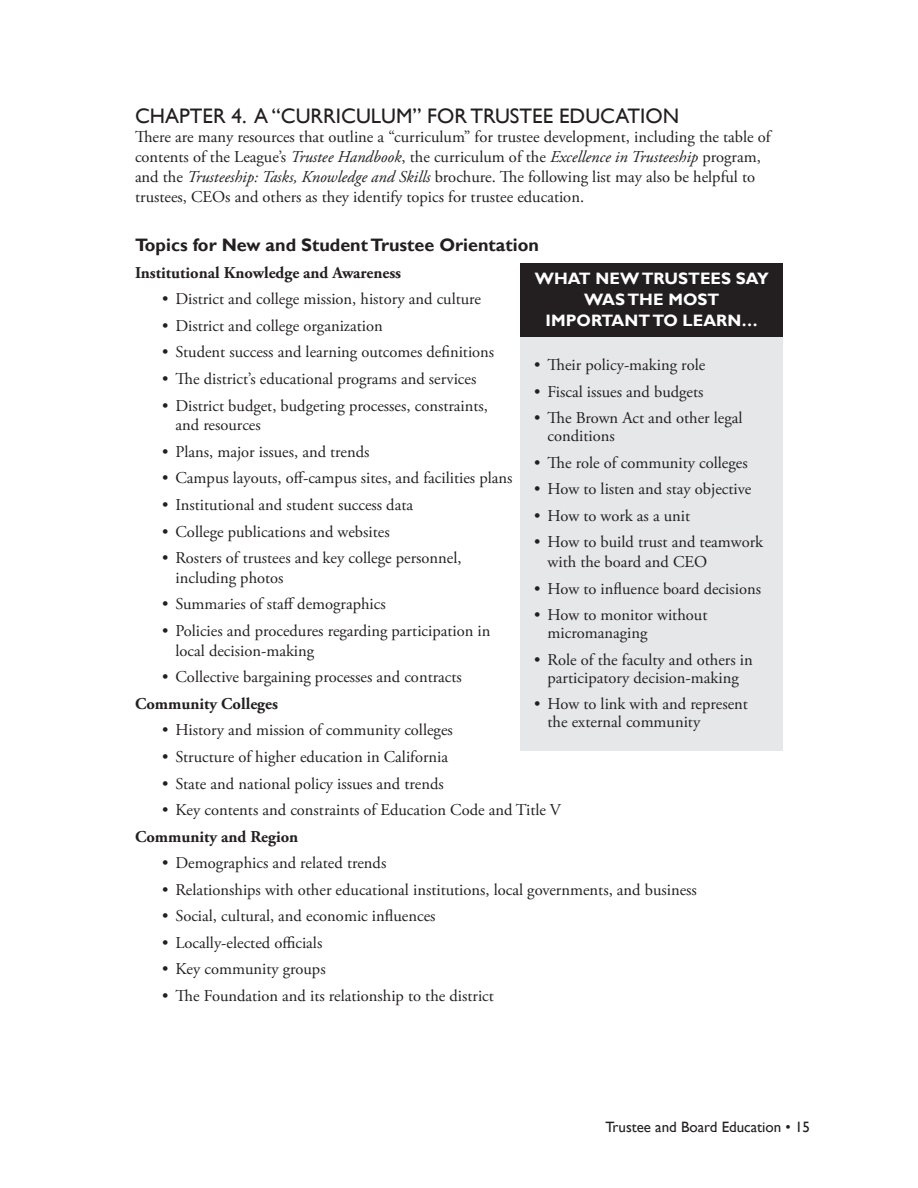
<style>
.page{position:relative;width:918px;height:1188px;background:#fff}
.page>*{position:absolute;margin:0;border:0;box-sizing:border-box;transform-origin:0 0}
.Subhead1{font:21px "Gill Sans";color:#231f20}
.Subhead2{font:700 18px "Gill Sans";color:#231f20}
.t1{font:16.5px/19.8px "Adobe Garamond Pro";color:#231f20}
.Bullet_Opening_Line{font:700 16.5px "Adobe Garamond Pro";color:#231f20}
.t2{font:700 16.5px/21px "Gill Sans";letter-spacing:.005em;color:#fff;text-align:center}
.t3{font:15px "Gill Sans";color:#231f20}
.s1{font-style:italic}
</style>
<div class="page">
<div style="left:521px;top:294px;width:262px;height:457px;background:#e6e7e9"></div>
<div style="left:521px;top:263px;width:262px;height:74px;background:#231f20"></div>
<p class="Subhead1" style="left:135px;top:103px;width:546px">CHAPTER 4. A “CURRICULUM” FOR TRUSTEE EDUCATION</p>
<p class="t1" style="left:135px;top:128px;width:637px">There are many resources that outline a “curriculum” for trustee development, including the table of contents of the League’s <span class="s1">Trustee Handbook</span>, the curriculum of the <span class="s1">Excellence in Trusteeship</span> program, and the <span class="s1">Trusteeship: Tasks, Knowledge and Skills</span> brochure. The following list may also be helpful to trustees, CEOs and others as they identify topics for trustee education.</p>
<p class="Subhead2" style="left:135px;top:234px;width:405px">Topics for New and Student Trustee Orientation</p>
<p class="Bullet_Opening_Line" style="left:135px;top:263px;width:268px">Institutional Knowledge and Awareness</p>
<p class="t1" style="left:162px;top:290px;width:321px">• District and college mission, history and culture</p>
<p class="t1" style="left:162px;top:316px;width:222px">• District and college organization</p>
<p class="t1" style="left:162px;top:343px;width:334px">• Student success and learning outcomes definitions</p>
<p class="t1" style="left:162px;top:369px;width:316px">• The district’s educational programs and services</p>
<p class="t1" style="left:176px;top:396px;width:314px;text-indent:-14px">• District budget, budgeting processes, constraints, and resources</p>
<p class="t1" style="left:162px;top:442px;width:209px">• Plans, major issues, and trends</p>
<p class="t1" style="left:162px;top:469px;width:352px">• Campus layouts, off-campus sites, and facilities plans</p>
<p class="t1" style="left:162px;top:495px;width:253px">• Institutional and student success data</p>
<p class="t1" style="left:162px;top:522px;width:229px">• College publications and websites</p>
<p class="t1" style="left:176px;top:549px;width:288px;text-indent:-14px">• Rosters of trustees and key college personnel, including photos</p>
<p class="t1" style="left:162px;top:595px;width:225px">• Summaries of staff demographics</p>
<p class="t1" style="left:176px;top:621px;width:316px;text-indent:-14px">• Policies and procedures regarding participation in local decision-making</p>
<p class="t1" style="left:162px;top:668px;width:301px">• Collective bargaining processes and contracts</p>
<p class="Bullet_Opening_Line" style="left:135px;top:694px;width:145px">Community Colleges</p>
<p class="t1" style="left:162px;top:721px;width:292px">• History and mission of community colleges</p>
<p class="t1" style="left:162px;top:747px;width:288px">• Structure of higher education in California</p>
<p class="t1" style="left:162px;top:774px;width:283px">• State and national policy issues and trends</p>
<p class="t1" style="left:162px;top:801px;width:401px">• Key contents and constraints of Education Code and Title V</p>
<p class="Bullet_Opening_Line" style="left:135px;top:827px;width:165px">Community and Region</p>
<p class="t1" style="left:162px;top:854px;width:226px">• Demographics and related trends</p>
<p class="t1" style="left:162px;top:880px;width:536px">• Relationships with other educational institutions, local governments, and business</p>
<p class="t1" style="left:162px;top:907px;width:275px">• Social, cultural, and economic influences</p>
<p class="t1" style="left:162px;top:933px;width:162px">• Locally-elected officials</p>
<p class="t1" style="left:162px;top:960px;width:165px">• Key community groups</p>
<p class="t1" style="left:162px;top:986px;width:333px">• The Foundation and its relationship to the district</p>
<p class="t2" style="left:535px;top:269px;width:235px">WHAT NEW TRUSTEES SAY<br>WAS THE MOST<br>IMPORTANT TO LEARN…</p>
<p class="t1" style="left:534px;top:355px;width:173px">• Their policy-making role</p>
<p class="t1" style="left:534px;top:382px;width:171px">• Fiscal issues and budgets</p>
<p class="t1" style="left:548px;top:409px;width:197px;line-height:18px;text-indent:-14px">• The Brown Act and other legal conditions</p>
<p class="t1" style="left:534px;top:453px;width:215px">• The role of community colleges</p>
<p class="t1" style="left:534px;top:480px;width:219px">• How to listen and stay objective</p>
<p class="t1" style="left:534px;top:506px;width:158px">• How to work as a unit</p>
<p class="t1" style="left:548px;top:533px;width:217px;text-indent:-14px">• How to build trust and teamwork with the board and CEO</p>
<p class="t1" style="left:534px;top:579px;width:229px">• How to influence board decisions</p>
<p class="t1" style="left:548px;top:607px;width:161px;line-height:18px;text-indent:-14px">• How to monitor without micromanaging</p>
<p class="t1" style="left:534px;top:651px;width:220px;line-height:18px;text-align:center">• Role of the faculty and others in participatory decision-making</p>
<p class="t1" style="left:548px;top:696px;width:202px;line-height:18px;text-indent:-14px">• How to link with and represent the external community</p>
<p class="t3" style="left:605px;top:1119px;width:206px">Trustee and Board Education • 15</p>
</div>
